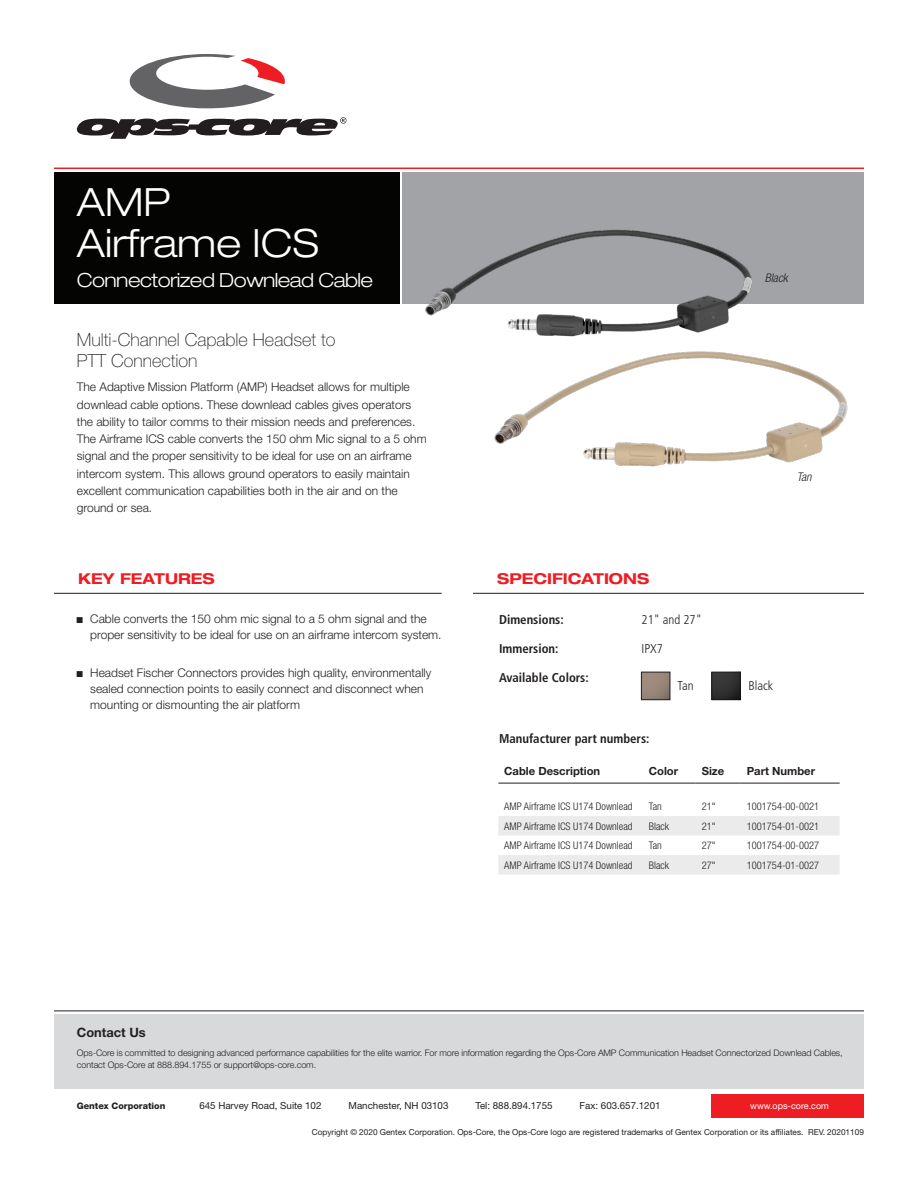
<style>
.page{position:relative;width:918px;height:1188px;background:#fff}
.page>*{position:absolute;margin:0;border:0;box-sizing:border-box;transform-origin:0 0}
.t1{font:300 expanded 39px "Helvetica Neue LT Std";color:#fff}
.t2{font:300 expanded 19.5px "Helvetica Neue LT Std";letter-spacing:-.03em;color:#fff}
.Intro_Paragraph{font:100 18px/21.6px "Helvetica Neue LT Std";color:#231f20}
.t3{font:700 expanded 15px "Helvetica Neue LT Std";color:#ee1d23}
.Contact_Us_Copy{font:700 12.9px "Helvetica Neue LT Std";color:#231f20}
.Protection_Sub_Secti{font:700 condensed 12.75px "Frutiger LT Std";color:#231f20}
.Protection_Sub_Secti-2{font:300 condensed 12.75px "Frutiger LT Std";color:#231f20}
.Intro_Paragraph-2{font:300 12px/17.2px "Helvetica Neue LT Std";color:#231f20}
.Intro_Paragraph-3{font:italic 300 condensed 12px "Helvetica Neue LT Std";color:#231f20}
.End_Notes{font:700 11.25px "Helvetica Neue LT Std";color:#231f20}
.End_Notes-2{font:300 condensed 10.5px "Helvetica Neue LT Std";color:#231f20}
.t4{font:9.75px "Helvetica Neue LT Std";color:#231f20}
.Contact_Us_Copy-2{font:300 9px/12px "Helvetica Neue LT Std";letter-spacing:-.01em;color:#231f20}
.t5{font:800 9px "Helvetica Neue LT Std";color:#231f20}
.t6{font:9px "Helvetica Neue LT Std";color:#fff}
.Contact_Us_Copy-3{font:8.25px "Helvetica Neue LT Std";color:#231f20}
.s1{font-family:"Arial Narrow";font-weight:400;font-size:12.75px}
</style>
<div class="page">
<div style="left:54px;top:172px;width:346px;height:132px;background:#040503"></div>
<div style="left:403px;top:172px;width:461px;height:132px;background:#a1a3a6"></div>
<hr style="left:54px;top:168px;width:810px;height:1px;background:#ee1d23">
<img style="left:402px;top:194px;width:350px;height:122px">
<img style="left:466px;top:312px;width:382px;height:155px">
<svg style="left:130px;top:54px;width:155px;height:54px"></svg>
<svg style="left:77px;top:117px;width:269px;height:22px"></svg>
<hr style="left:54px;top:593px;width:388px;height:1px;background:#231f20">
<hr style="left:473px;top:593px;width:391px;height:1px;background:#231f20">
<hr style="left:54px;top:1011px;width:810px;height:1px;background:#231f20">
<div style="left:54px;top:1014px;width:810px;height:74px;background:#d8d9da"></div>
<div style="left:712px;top:1094px;width:152px;height:24px;background:#ee1d23"></div>
<svg style="left:498px;top:816px;width:342px;height:59px"></svg>
<hr style="left:498px;top:783px;width:145px;height:1px;background:#231f20">
<hr style="left:643px;top:783px;width:53px;height:1px;background:#231f20">
<hr style="left:696px;top:783px;width:45px;height:1px;background:#231f20">
<hr style="left:741px;top:783px;width:99px;height:1px;background:#231f20">
<img style="left:643px;top:674px;width:25px;height:24px">
<div style="left:641px;top:672px;width:29px;height:28px;border:1px solid #231f20"></div>
<div style="left:711px;top:672px;width:30px;height:28px;border:1px solid #231f20"></div>
<svg style="left:712px;top:672px;width:29px;height:27px"></svg>
<p class="t1" style="left:77px;top:179px;width:95px">AMP</p>
<p class="t1" style="left:77px;top:220px;width:243px">Airframe ICS</p>
<p class="t2" style="left:77px;top:268px;width:298px">Connectorized Downlead Cable</p>
<p class="Intro_Paragraph" style="left:77px;top:329px;width:260px">Multi-Channel Capable Headset to<br>PTT Connection</p>
<p class="Intro_Paragraph-2" style="left:77px;top:378px;width:351px">The Adaptive Mission Platform (AMP) Headset allows for multiple downlead cable options. These downlead cables gives operators the ability to tailor comms to their mission needs and preferences.<br>The Airframe ICS cable converts the 150 ohm Mic signal to a 5 ohm signal and the proper sensitivity to be ideal for use on an airframe intercom system. This allows ground operators to easily maintain excellent communication capabilities both in the air and on the ground or sea.</p>
<p class="Intro_Paragraph-3" style="left:765px;top:271px;width:25px">Black</p>
<p class="Intro_Paragraph-3" style="left:797px;top:470px;width:16px">Tan</p>
<p class="t3" style="left:78px;top:569px;width:138px">KEY FEATURES</p>
<p class="t3" style="left:497px;top:569px;width:154px">SPECIFICATIONS</p>
<p class="Intro_Paragraph-2" style="left:90px;top:611px;width:353px;line-height:15.8px;text-indent:-14px"><span class="s1">■</span> Cable converts the 150 ohm mic signal to a 5 ohm signal and the proper sensitivity to be ideal for use on an airframe intercom system.</p>
<p class="Intro_Paragraph-2" style="left:90px;top:665px;width:343px;line-height:15.8px;text-indent:-14px"><span class="s1">■</span> Headset Fischer Connectors provides high quality, environmentally sealed connection points to easily connect and disconnect when mounting or dismounting the air platform</p>
<p class="Protection_Sub_Secti" style="left:499px;top:612px;width:66px">Dimensions:</p>
<p class="Protection_Sub_Secti-2" style="left:642px;top:612px;width:62px">21" and 27"</p>
<p class="Protection_Sub_Secti" style="left:499px;top:641px;width:61px">Immersion:</p>
<p class="Protection_Sub_Secti-2" style="left:642px;top:642px;width:23px">IPX7</p>
<p class="Protection_Sub_Secti" style="left:499px;top:670px;width:91px">Available Colors:</p>
<p class="Protection_Sub_Secti-2" style="left:678px;top:679px;width:18px">Tan</p>
<p class="Protection_Sub_Secti-2" style="left:749px;top:679px;width:26px">Black</p>
<p class="Protection_Sub_Secti" style="left:499px;top:731px;width:152px">Manufacturer part numbers:</p>
<p class="End_Notes" style="left:504px;top:764px;width:98px">Cable Description</p>
<p class="End_Notes" style="left:649px;top:764px;width:31px">Color</p>
<p class="End_Notes" style="left:702px;top:764px;width:24px">Size</p>
<p class="End_Notes" style="left:747px;top:764px;width:70px">Part Number</p>
<p class="End_Notes-2" style="left:504px;top:800px;width:130px">AMP Airframe ICS U174 Downlead</p>
<p class="End_Notes-2" style="left:649px;top:800px;width:15px">Tan</p>
<p class="End_Notes-2" style="left:702px;top:800px;width:15px">21"</p>
<p class="End_Notes-2" style="left:747px;top:800px;width:74px">1001754-00-0021</p>
<p class="End_Notes-2" style="left:504px;top:820px;width:130px">AMP Airframe ICS U174 Downlead</p>
<p class="End_Notes-2" style="left:649px;top:820px;width:22px">Black</p>
<p class="End_Notes-2" style="left:702px;top:820px;width:15px">21"</p>
<p class="End_Notes-2" style="left:747px;top:820px;width:74px">1001754-01-0021</p>
<p class="End_Notes-2" style="left:504px;top:839px;width:130px">AMP Airframe ICS U174 Downlead</p>
<p class="End_Notes-2" style="left:649px;top:839px;width:15px">Tan</p>
<p class="End_Notes-2" style="left:702px;top:839px;width:15px">27"</p>
<p class="End_Notes-2" style="left:747px;top:839px;width:74px">1001754-00-0027</p>
<p class="End_Notes-2" style="left:504px;top:859px;width:130px">AMP Airframe ICS U174 Downlead</p>
<p class="End_Notes-2" style="left:649px;top:859px;width:22px">Black</p>
<p class="End_Notes-2" style="left:702px;top:859px;width:15px">27"</p>
<p class="End_Notes-2" style="left:747px;top:859px;width:74px">1001754-01-0027</p>
<p class="Contact_Us_Copy" style="left:77px;top:1025px;width:70px">Contact Us</p>
<p class="Contact_Us_Copy-2" style="left:77px;top:1047px;width:767px">Ops-Core is committed to designing advanced performance capabilities for the elite warrior. For more information regarding the Ops-Core AMP Communication Headset Connectorized Downlead Cables, contact Ops-Core at 888.894.1755 or support@ops-core.com.</p>
<p class="t5" style="left:77px;top:1101px;width:90px">Gentex Corporation</p>
<p class="t4" style="left:199px;top:1100px;width:124px">645 Harvey Road, Suite 102</p>
<p class="t4" style="left:349px;top:1100px;width:101px">Manchester, NH 03103</p>
<p class="t4" style="left:476px;top:1100px;width:78px">Tel: 888.894.1755</p>
<p class="t4" style="left:580px;top:1100px;width:82px">Fax: 603.657.1201</p>
<p class="t6" style="left:750px;top:1101px;width:80px">www.ops-core.com</p>
<p class="Contact_Us_Copy-3" style="left:312px;top:1127px;width:554px">Copyright © 2020 Gentex Corporation. Ops-Core, the Ops-Core logo are registered trademarks of Gentex Corporation or its affiliates. REV. 20201109</p>
</div>
